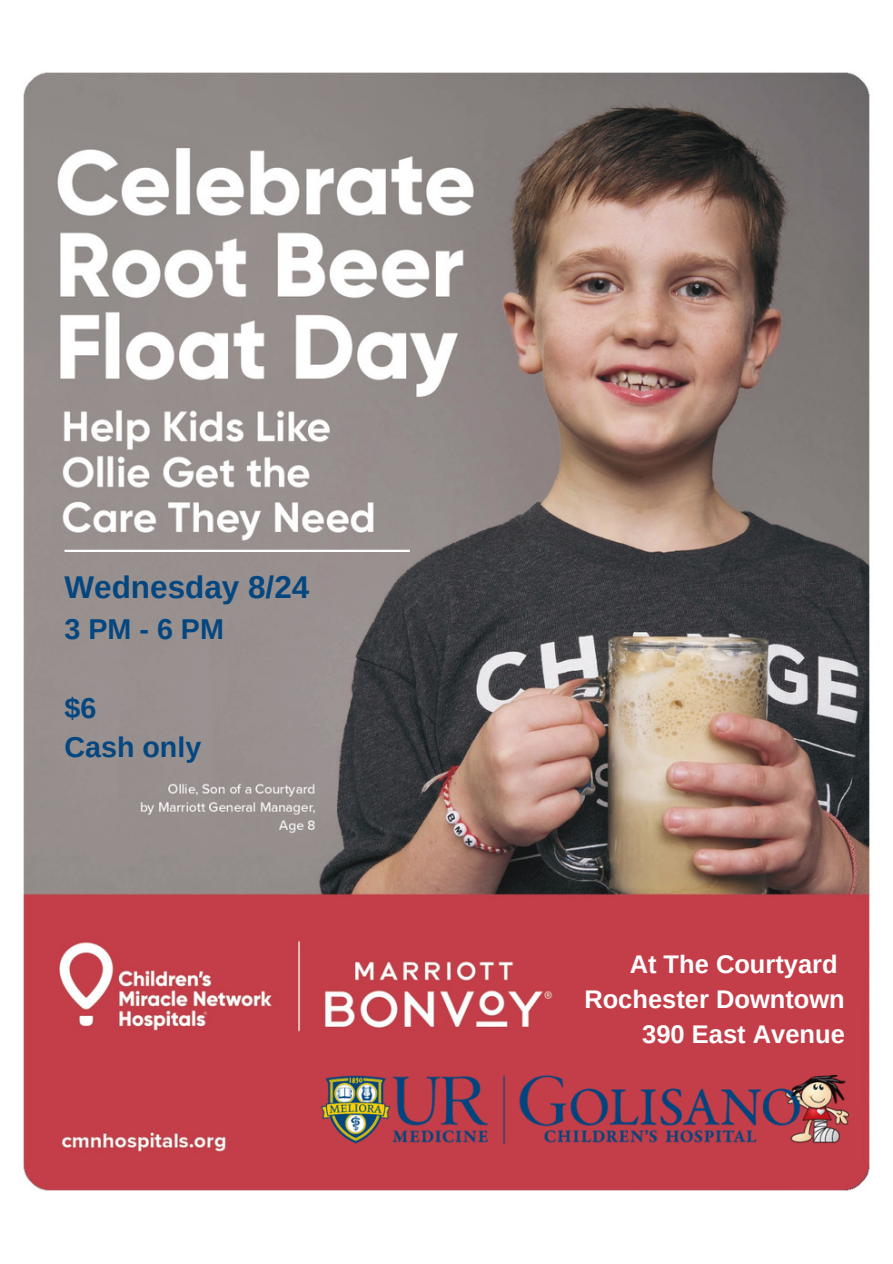
<style>
.page{position:relative;width:893px;height:1264px;background:#fff}
.page>*{position:absolute;margin:0;border:0;box-sizing:border-box;transform-origin:0 0}
.t1{font:700 31.5px "Arimo";color:#04467f}
.t2{font:700 28.65px/39.3px "Arimo";color:#04467f}
.t3{font:700 25.5px/34.8px "Arimo";color:#fff;text-align:right}
</style>
<div class="page">
<img style="left:23px;top:72px;width:847px;height:1119px">
<hr style="left:65px;top:549px;width:345px;height:3px;background:#fff">
<img style="left:320px;top:1075px;width:528px;height:68px">
<p class="t1" style="left:65px;top:570px;width:246px">Wednesday 8/24</p>
<p class="t2" style="left:65px;top:609px;width:161px">3PM-6PM</p>
<p class="t2" style="left:65px;top:688px;width:138px">$6<br>Cash only</p>
<p class="t3" style="left:584px;top:946px;width:262px">At The Courtyard<br>Rochester Downtown<br>390 East Avenue</p>
</div>
